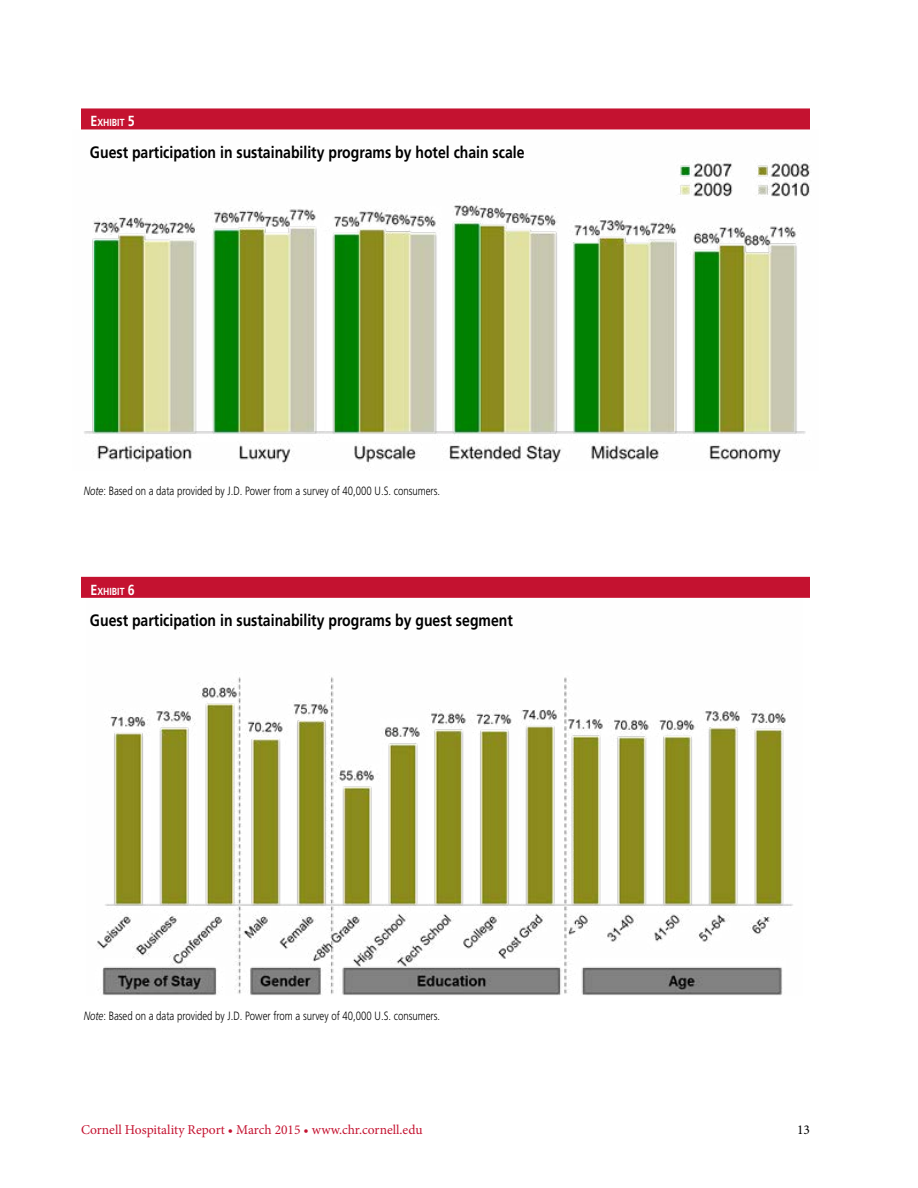
<style>
.page{position:relative;width:918px;height:1188px;background:#fff}
.page>*{position:absolute;margin:0;border:0;box-sizing:border-box;transform-origin:0 0}
.t1{font:700 16.5px "Frutiger LT Std";color:#000;scale:.85 1}
.t2{font:13.5px "Minion Pro";color:#c41230}
.t3{font:13.5px "Minion Pro";color:#000}
.t4{font:300 12px "Frutiger LT Std";color:#000;scale:.8 1}
.t5{font:700 10.2px "Frutiger LT Std";color:#fff;scale:.85 1}
.s1{font-size:14.7px}
.s2{font-style:italic}
</style>
<div class="page">
<img style="left:84px;top:160px;width:726px;height:303px">
<div style="left:81px;top:108px;width:729px;height:21px;background:#c41230"></div>
<img style="left:95px;top:672px;width:698px;height:323px">
<div style="left:81px;top:577px;width:729px;height:21px;background:#c41230"></div>
<p class="t5" style="left:91px;top:117px;width:54px"><span class="s1">E</span>xhibit <span class="s1">5</span></p>
<h1 class="t1" style="left:90px;top:143px;width:513px">Guest participation in sustainability programs by hotel chain scale</h1>
<p class="t4" style="left:84px;top:484px;width:447px"><span class="s2">Note</span>: Based on a data provided by J.D. Power from a survey of 40,000 U.S. consumers.</p>
<p class="t5" style="left:91px;top:585px;width:54px"><span class="s1">E</span>xhibit <span class="s1">6</span></p>
<h1 class="t1" style="left:90px;top:611px;width:499px">Guest participation in sustainability programs by guest segment</h1>
<p class="t4" style="left:84px;top:1009px;width:447px"><span class="s2">Note</span>: Based on a data provided by J.D. Power from a survey of 40,000 U.S. consumers.</p>
<p class="t2" style="left:81px;top:1121px;width:343px">Cornell Hospitality Report • March 2015 • www.chr.cornell.edu</p>
<p class="t3" style="left:797px;top:1121px;width:14px">13</p>
</div>
